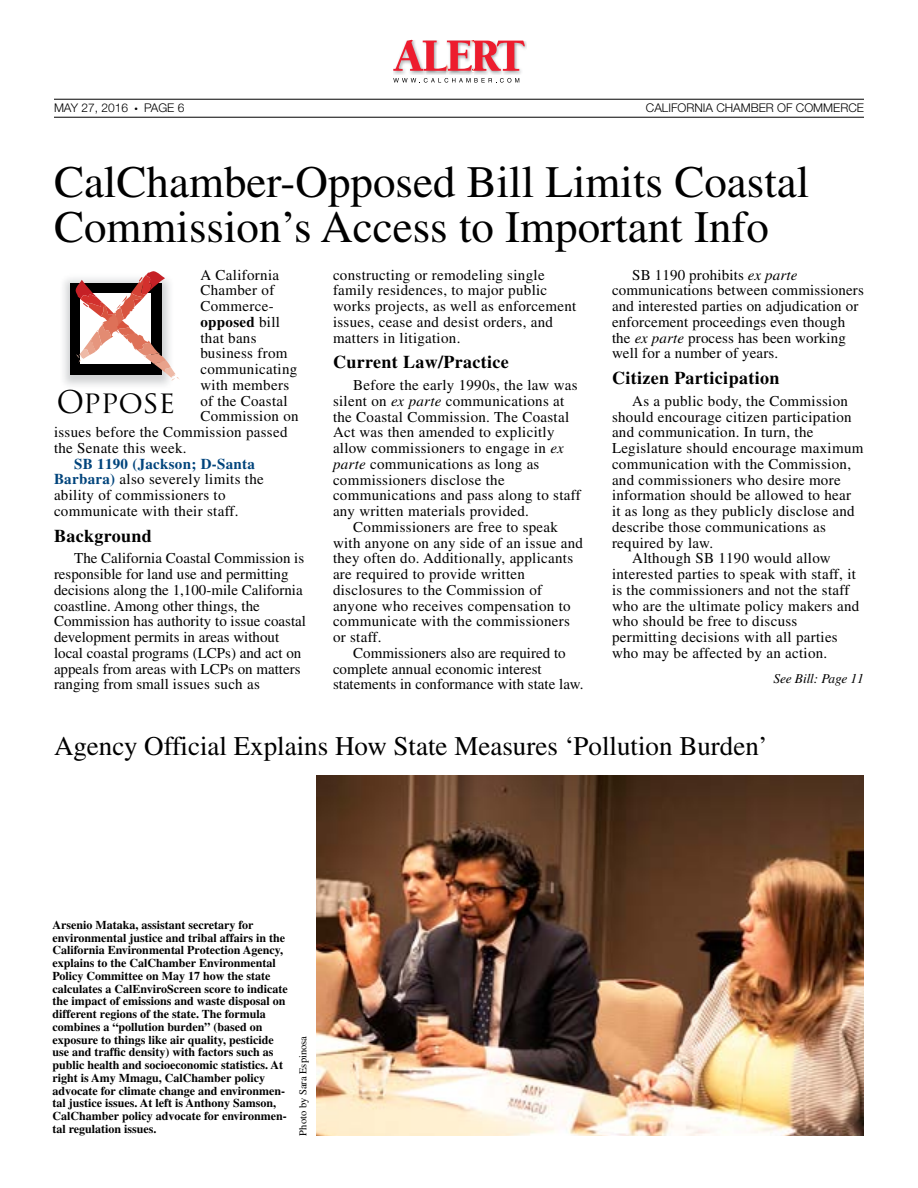
<style>
.page{position:relative;width:918px;height:1188px;background:#fff}
.page>*{position:absolute;margin:0;border:0;box-sizing:border-box;transform-origin:0 0}
.t1{font:45px/45px "Times";color:#000}
.t2{font:30.45px "Trajan Pro";letter-spacing:-.015em;color:#000}
.t3{font:27px "Times";color:#000}
.t4{font:700 18px "Times";letter-spacing:.02em;color:#000}
.t5{font:15px/15.8px "Times";letter-spacing:.02em;color:#000}
.t6{font:15px/15.8px "Times";color:#000}
.t7{font:700 15px "Times";letter-spacing:.02em;color:#000}
.t8{font:italic 13.5px "Times";letter-spacing:-.01em;color:#000}
.t9{font:700 12px/12.8px "Times";color:#000}
.t10{font:300 12px "Helvetica Neue LT Std";color:#000}
.t11{font:10.5px "Times";color:#000}
.s1{font-weight:400}
.s2{font-weight:700;color:#00447c}
.s3{font-style:italic}
</style>
<div class="page">
<hr style="left:54px;top:99px;width:810px;height:1px;background:#000">
<hr style="left:54px;top:117px;width:810px;height:1px;background:#000">
<img style="left:426px;top:72px;width:21px;height:2px">
<img style="left:503px;top:41px;width:23px;height:33px">
<img style="left:393px;top:72px;width:33px;height:2px">
<img style="left:474px;top:72px;width:29px;height:2px">
<img style="left:447px;top:72px;width:27px;height:2px">
<svg style="left:393px;top:40px;width:132px;height:32px"></svg>
<svg style="left:393px;top:78px;width:126px;height:5px"></svg>
<img style="left:316px;top:776px;width:548px;height:360px">
<svg style="left:76px;top:271px;width:104px;height:110px"></svg>
<p class="t10" style="left:54px;top:101px;width:76px">MAY 27, 2016</p>
<p class="t10" style="left:135px;top:101px;width:51px">● PAGE 6</p>
<p class="t10" style="left:646px;top:101px;width:220px">CALIFORNIA CHAMBER OF COMMERCE</p>
<h1 class="t1" style="left:54px;top:159px;width:757px">CalChamber-Opposed Bill Limits Coastal<br>Commission’s Access to Important Info</h1>
<p class="t5" style="left:200px;top:267px;width:80px">A California</p>
<p class="t5" style="left:200px;top:282px;width:75px">Chamber of</p>
<p class="t5" style="left:200px;top:298px;width:75px">Commerce-</p>
<p class="t7" style="left:200px;top:313px;width:81px">opposed <span class="s1">bill</span></p>
<p class="t5" style="left:200px;top:330px;width:58px">that bans</p>
<p class="t5" style="left:200px;top:345px;width:89px">business from</p>
<p class="t5" style="left:200px;top:361px;width:98px">communicating</p>
<p class="t5" style="left:200px;top:377px;width:90px">with members</p>
<p class="t5" style="left:200px;top:393px;width:89px">of the Coastal</p>
<p class="t5" style="left:200px;top:408px;width:100px">Commission on</p>
<p class="t5" style="left:54px;top:424px;width:235px">issues before the Commission passed</p>
<p class="t5" style="left:54px;top:440px;width:134px">the Senate this week.</p>
<p class="t5" style="left:54px;top:456px;width:211px;text-indent:20px"><span class="s2">SB 1190 (Jackson; D-Santa<br>Barbara)</span> also severely limits the ability of commissioners to communicate with their staff.</p>
<p class="t4" style="left:54px;top:525px;width:99px">Background</p>
<p class="t6" style="left:54px;top:550px;width:254px;text-indent:20px">The California Coastal Commission is responsible for land use and permitting decisions along the 1,100-mile California coastline. Among other things, the Commission has authority to issue coastal development permits in areas without local coastal programs (LCPs) and act on appeals from areas with LCPs on matters ranging from small issues such as</p>
<p class="t5" style="left:612px;top:267px;width:253px;text-indent:20px">SB 1190 prohibits <span class="s3">ex parte </span>communications between commissioners and interested parties on adjudication or enforcement proceedings even though the <span class="s3">ex parte</span> process has been working well for a number of years.</p>
<p class="t4" style="left:612px;top:367px;width:169px">Citizen Participation</p>
<p class="t5" style="left:632px;top:393px;width:217px">As a public body, the Commission</p>
<p class="t5" style="left:612px;top:409px;width:241px">should encourage citizen participation</p>
<p class="t5" style="left:612px;top:424px;width:203px">and communication. In turn, the</p>
<p class="t5" style="left:612px;top:440px;width:253px">Legislature should encourage maximum</p>
<p class="t5" style="left:612px;top:456px;width:241px">communication with the Commission,</p>
<p class="t5" style="left:612px;top:472px;width:230px">and commissioners who desire more</p>
<p class="t5" style="left:612px;top:487px;width:241px">information should be allowed to hear</p>
<p class="t5" style="left:612px;top:503px;width:244px">it as long as they publicly disclose and</p>
<p class="t5" style="left:612px;top:519px;width:215px">describe those communications as</p>
<p class="t5" style="left:612px;top:535px;width:103px">required by law.</p>
<p class="t5" style="left:632px;top:550px;width:200px">Although SB 1190 would allow</p>
<p class="t5" style="left:612px;top:566px;width:245px">interested parties to speak with staff, it</p>
<p class="t5" style="left:612px;top:582px;width:239px">is the commissioners and not the staff</p>
<p class="t5" style="left:612px;top:598px;width:249px">who are the ultimate policy makers and</p>
<p class="t5" style="left:612px;top:613px;width:187px">who should be free to discuss</p>
<p class="t5" style="left:612px;top:629px;width:227px">permitting decisions with all parties</p>
<p class="t5" style="left:612px;top:645px;width:217px">who may be affected by an action.</p>
<p class="t5" style="left:333px;top:267px;width:245px">constructing or remodeling single family residences, to major public works projects, as well as enforcement issues, cease and desist orders, and matters in litigation.</p>
<p class="t4" style="left:333px;top:352px;width:177px">Current Law/Practice</p>
<p class="t5" style="left:353px;top:377px;width:226px">Before the early 1990s, the law was</p>
<p class="t5" style="left:333px;top:393px;width:233px">silent on <span class="s3">ex parte</span> communications at</p>
<p class="t5" style="left:333px;top:409px;width:238px">the Coastal Commission. The Coastal</p>
<p class="t5" style="left:333px;top:424px;width:223px">Act was then amended to explicitly</p>
<p class="t5" style="left:333px;top:440px;width:232px">allow commissioners to engage in <span class="s3">ex</span></p>
<p class="t5" style="left:333px;top:456px;width:208px"><span class="s3">parte</span> communications as long as</p>
<p class="t5" style="left:333px;top:472px;width:173px">commissioners disclose the</p>
<p class="t5" style="left:333px;top:487px;width:249px">communications and pass along to staff</p>
<p class="t5" style="left:333px;top:503px;width:198px">any written materials provided.</p>
<p class="t5" style="left:353px;top:519px;width:206px">Commissioners are free to speak</p>
<p class="t5" style="left:333px;top:535px;width:252px">with anyone on any side of an issue and</p>
<p class="t5" style="left:333px;top:550px;width:242px">they often do. Additionally, applicants</p>
<p class="t5" style="left:333px;top:566px;width:194px">are required to provide written</p>
<p class="t5" style="left:333px;top:582px;width:211px">disclosures to the Commission of</p>
<p class="t5" style="left:333px;top:598px;width:239px">anyone who receives compensation to</p>
<p class="t5" style="left:333px;top:613px;width:238px">communicate with the commissioners</p>
<p class="t5" style="left:333px;top:629px;width:50px">or staff.</p>
<p class="t6" style="left:353px;top:645px;width:214px">Commissioners also are required to</p>
<p class="t6" style="left:333px;top:661px;width:210px">complete annual economic interest</p>
<p class="t6" style="left:333px;top:676px;width:252px">statements in conformance with state law.</p>
<h2 class="t2" style="left:56px;top:382px;width:120px">OPPOSE</h2>
<p class="t8" style="left:773px;top:671px;width:92px">See Bill: Page 11</p>
<h3 class="t3" style="left:54px;top:730px;width:715px">Agency Official Explains How State Measures ‘Pollution Burden’</h3>
<p class="t9" style="left:52px;top:918px;width:237px">Arsenio Mataka, assistant secretary for environmental justice and tribal affairs in the California Environmental Protection Agency, explains to the CalChamber Environmental Policy Committee on May 17 how the state calculates a CalEnviroScreen score to indicate the impact of emissions and waste disposal on different regions of the state. The formula combines a “pollution burden” (based on exposure to things like air quality, pesticide use and traffic density) with factors such as public health and socioeconomic statistics. At right is Amy Mmagu, CalChamber policy advocate for climate change and environmen&shy;tal justice issues. At left is Anthony Samson, CalChamber policy advocate for environmen&shy;tal regulation issues.</p>
<p class="t11" style="left:297px;top:1136px;width:101px;rotate:-90deg">Photo by Sara Espinosa</p>
</div>
